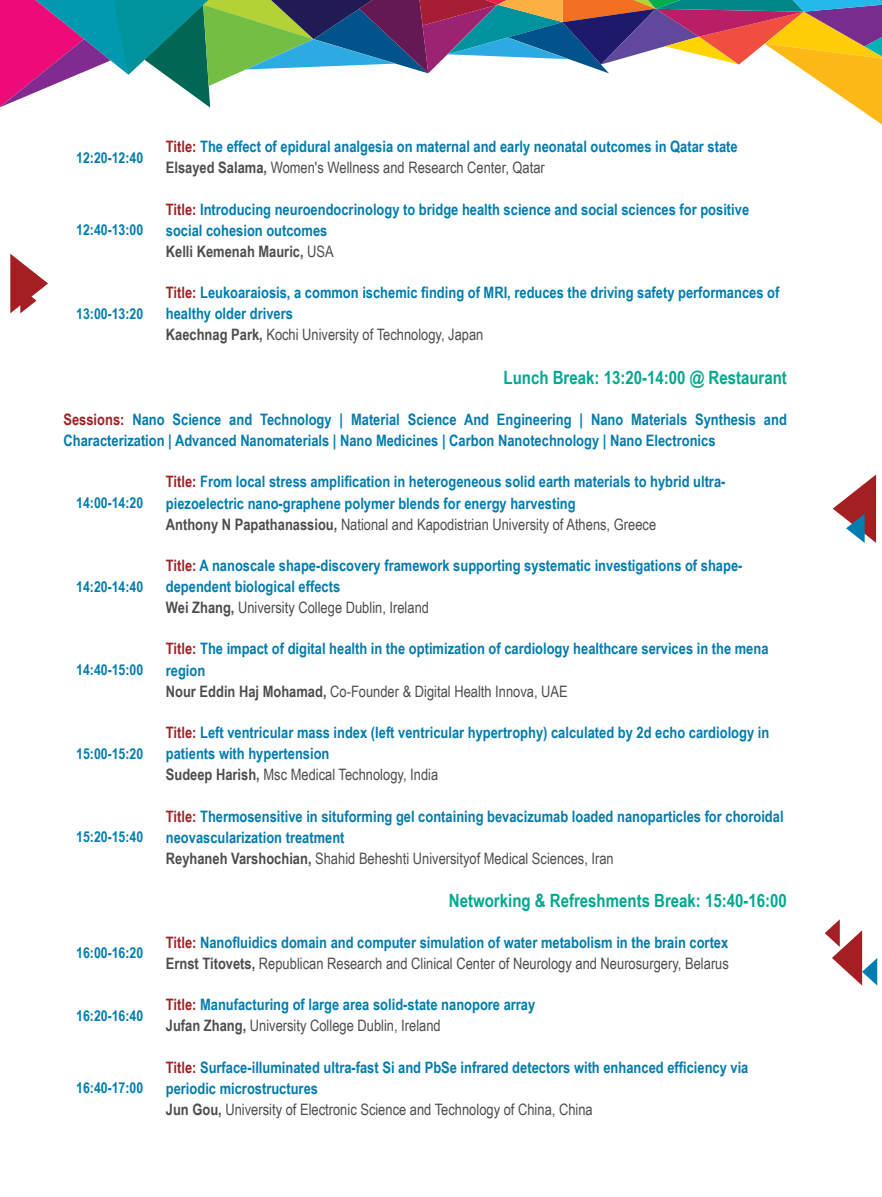
<style>
.page{position:relative;width:882px;height:1197px;background:#fff}
.page>*{position:absolute;margin:0;border:0;box-sizing:border-box;transform-origin:0 0}
.t1{font:700 18.38px "Arial Narrow";color:#00a88e}
.t2{font:700 15.75px/21.2px "Arial Narrow";color:#007cae}
.t3{font:700 15.05px "Arial Narrow";color:#007cae}
.s1{color:#a41f23}
.s2{color:#4d4d4f}
.s3{font-weight:400;color:#4d4d4f}
</style>
<div class="page">
<svg style="left:0;top:0;width:882px;height:125px"></svg>
<svg style="left:833px;top:474px;width:43px;height:69px"></svg>
<svg style="left:825px;top:919px;width:52px;height:67px"></svg>
<svg style="left:10px;top:254px;width:38px;height:59px"></svg>
<p class="t3" style="left:76px;top:146px;width:68px">12:20-12:40</p>
<p class="t2" style="left:166px;top:136px;width:573px"><span class="s1">Title:</span> The effect of epidural analgesia on maternal and early neonatal outcomes in Qatar state<br><span class="s2">Elsayed Salama,</span> <span class="s3">Women's Wellness and Research Center, Qatar</span></p>
<p class="t3" style="left:76px;top:219px;width:68px">12:40-13:00</p>
<p class="t2" style="left:166px;top:198px;width:585px"><span class="s1">Title:</span> Introducing neuroendocrinology to bridge health science and social sciences for positive social cohesion outcomes<br><span class="s2">Kelli Kemenah Mauric,</span> <span class="s3">USA</span></p>
<p class="t2" style="left:166px;top:281px;width:615px"><span class="s1">Title:</span> Leukoaraiosis, a common ischemic finding of MRI, reduces the driving safety performances of healthy older drivers<br><span class="s2">Kaechnag Park,</span> <span class="s3">Kochi University of Technology, Japan</span></p>
<p class="t1" style="left:504px;top:363px;width:285px">Lunch Break: 13:20-14:00 @ Restaurant</p>
<p class="t2" style="left:63px;top:408px;width:725px"><span class="s1">Sessions:</span> Nano Science and Technology | Material Science And Engineering | Nano Materials Synthesis and<br>Characterization | Advanced Nanomaterials | Nano Medicines | Carbon Nanotechnology | Nano Electronics</p>
<p class="t3" style="left:76px;top:302px;width:68px">13:00-13:20</p>
<p class="t3" style="left:76px;top:492px;width:68px">14:00-14:20</p>
<p class="t3" style="left:76px;top:575px;width:68px">14:20-14:40</p>
<p class="t3" style="left:76px;top:659px;width:68px">14:40-15:00</p>
<p class="t3" style="left:76px;top:742px;width:68px">15:00-15:20</p>
<p class="t3" style="left:76px;top:826px;width:68px">15:20-15:40</p>
<p class="t2" style="left:166px;top:470px;width:561px"><span class="s1">Title:</span> From local stress amplification in heterogeneous solid earth materials to hybrid ultra&shy;piezoelectric nano-graphene polymer blends for energy harvesting<br><span class="s2">Anthony N Papathanassiou,</span> <span class="s3">National and Kapodistrian University of Athens, Greece</span></p>
<p class="t2" style="left:166px;top:554px;width:578px"><span class="s1">Title:</span> A nanoscale shape-discovery framework supporting systematic investigations of shape&shy;dependent biological effects<br><span class="s2">Wei Zhang,</span> <span class="s3">University College Dublin, Ireland</span></p>
<p class="t2" style="left:166px;top:638px;width:604px"><span class="s1">Title:</span> The impact of digital health in the optimization of cardiology healthcare services in the mena region<br><span class="s2">Nour Eddin Haj Mohamad,</span> <span class="s3">Co-Founder &amp; Digital Health Innova, UAE</span></p>
<p class="t2" style="left:166px;top:721px;width:605px"><span class="s1">Title:</span> Left ventricular mass index (left ventricular hypertrophy) calculated by 2d echo cardiology in patients with hypertension<br><span class="s2">Sudeep Harish,</span> <span class="s3">Msc Medical Technology, India</span></p>
<p class="t2" style="left:166px;top:805px;width:619px"><span class="s1">Title:</span> Thermosensitive in situforming gel containing bevacizumab loaded nanoparticles for choroidal neovascularization treatment<br><span class="s2">Reyhaneh Varshochian,</span> <span class="s3">Shahid Beheshti Universityof Medical Sciences, Iran</span></p>
<p class="t1" style="left:449px;top:887px;width:340px">Networking &amp; Refreshments Break: 15:40-16:00</p>
<p class="t3" style="left:76px;top:942px;width:68px">16:00-16:20</p>
<p class="t2" style="left:166px;top:931px;width:565px"><span class="s1">Title:</span> Nanofluidics domain and computer simulation of water metabolism in the brain cortex<br><span class="s2">Ernst Titovets,</span> <span class="s3">Republican Research and Clinical Center of Neurology and Neurosurgery, Belarus</span></p>
<p class="t3" style="left:76px;top:1004px;width:68px">16:20-16:40</p>
<p class="t2" style="left:166px;top:994px;width:371px"><span class="s1">Title:</span> Manufacturing of large area solid-state nanopore array<br><span class="s2">Jufan Zhang,</span> <span class="s3">University College Dublin, Ireland</span></p>
<p class="t3" style="left:76px;top:1077px;width:68px">16:40-17:00</p>
<p class="t2" style="left:166px;top:1056px;width:584px"><span class="s1">Title:</span> Surface-illuminated ultra-fast Si and PbSe infrared detectors with enhanced efficiency via periodic microstructures<br><span class="s2">Jun Gou,</span> <span class="s3">University of Electronic Science and Technology of China, China</span></p>
</div>
